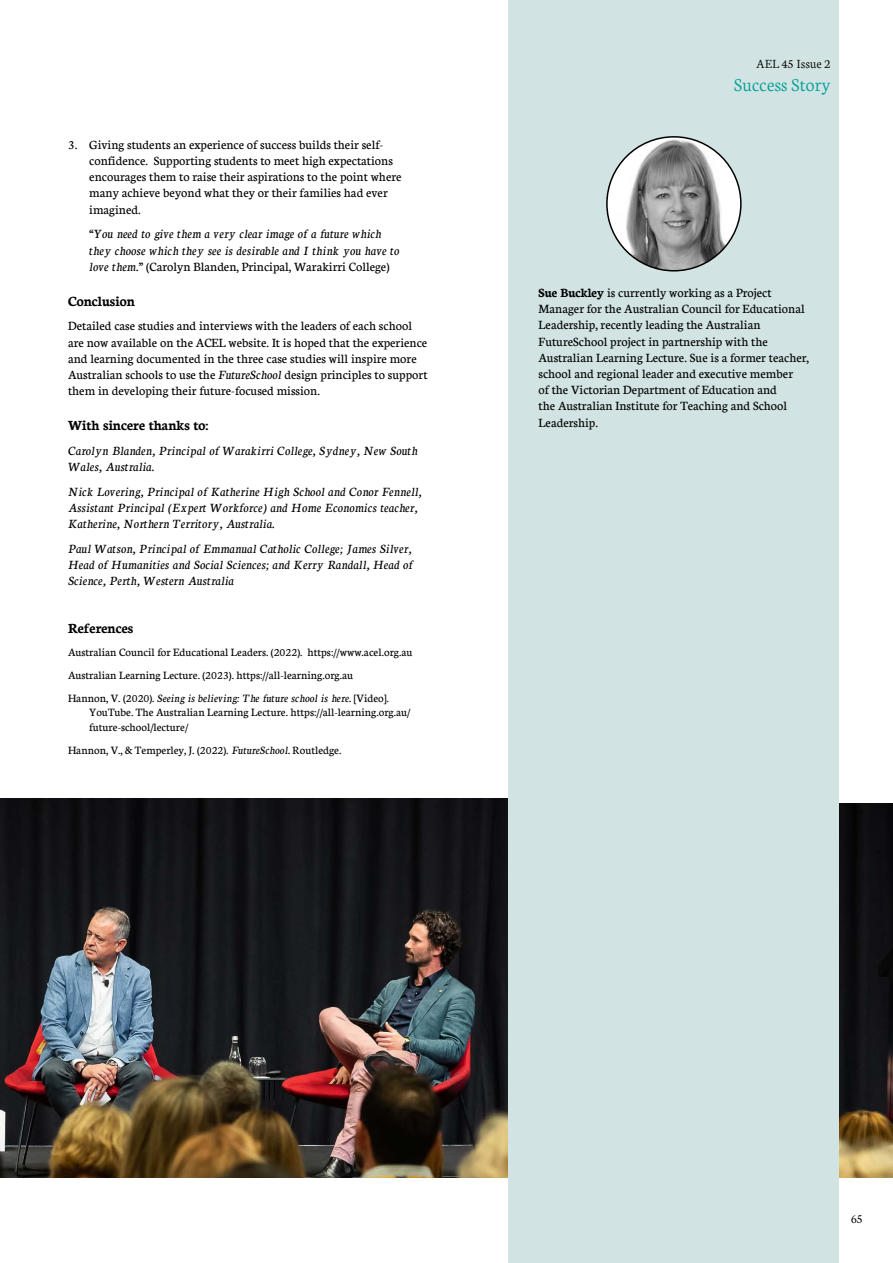
<style>
.page{position:relative;width:893px;height:1263px;background:#fff}
.page>*{position:absolute;margin:0;border:0;box-sizing:border-box;transform-origin:0 0}
.t1{font:300 19.5px "Neuton";color:#009f96}
.t2{font:700 15px "Neuton";color:#000}
.t3{font:13.5px/16.2px "Neuton";color:#000}
.t4{font:italic 13.5px/16.2px "Neuton";color:#000}
.t5{font:300 13.35px "Neuton";color:#000}
.t6{font:12px/23px "Neuton";color:#000}
.s1{font-style:normal}
.s2{font-style:italic}
.s3{font-weight:700}
</style>
<div class="page">
<img style="left:839px;top:804px;width:54px;height:374px">
<img style="left:0;top:798px;width:509px;height:380px">
<div style="left:509px;top:0;width:330px;height:1263px;background:#d1e3e2"></div>
<img style="left:607px;top:137px;width:134px;height:134px;border-radius:67px">
<p class="t3" style="left:89px;top:136px;width:314px;text-indent:-21px">3. Giving students an experience of success builds their self&shy;confidence. Supporting students to meet high expectations encourages them to raise their aspirations to the point where many achieve beyond what they or their families had ever imagined.</p>
<p class="t4" style="left:89px;top:226px;width:312px">“You need to give them a very clear image of a future which they choose which they see is desirable and I think you have to love them.” <span class="s1">(Carolyn Blanden, Principal, Warakirri College)</span></p>
<p class="t2" style="left:68px;top:291px;width:68px">Conclusion</p>
<p class="t3" style="left:68px;top:318px;width:361px">Detailed case studies and interviews with the leaders of each school are now available on the ACEL website. It is hoped that the experience and learning documented in the three case studies will inspire more Australian schools to use the <span class="s2">FutureSchool</span> design principles to support them in developing their future-focused mission.</p>
<p class="t2" style="left:68px;top:416px;width:142px">With sincere thanks to:</p>
<p class="t4" style="left:68px;top:442px;width:351px">Carolyn Blanden, Principal of Warakirri College, Sydney, New South<br>Wales, Australia.</p>
<p class="t4" style="left:68px;top:483px;width:355px">Nick Lovering, Principal of Katherine High School and Conor Fennell,<br>Assistant Principal (Expert Workforce) and Home Economics teacher,<br>Katherine, Northern Territory, Australia.</p>
<p class="t4" style="left:68px;top:540px;width:346px;text-align:justify">Paul Watson, Principal of Emmanual Catholic College; James Silver, Head of Humanities and Social Sciences; and Kerry Randall, Head of Science, Perth, Western Australia</p>
<p class="t2" style="left:68px;top:619px;width:67px">References</p>
<p class="t6" style="left:68px;top:640px;width:346px">Australian Council for Educational Leaders. (2022). https://www.acel.org.au<br>Australian Learning Lecture. (2023). https://all-learning.org.au<br>Hannon, V. (2020). <span class="s2">Seeing is believing: The future school is here.</span> [Video].</p>
<p class="t6" style="left:89px;top:705px;width:323px;line-height:14.4px">YouTube. The Australian Learning Lecture. https://all-learning.org.au/ future-school/lecture/</p>
<p class="t6" style="left:68px;top:738px;width:275px">Hannon, V., &amp; Temperley, J. (2022). <span class="s2">FutureSchool.</span> Routledge.</p>
<p class="t5" style="left:756px;top:55px;width:76px">AEL 45 Issue 2</p>
<h1 class="t1" style="left:734px;top:72px;width:98px">Success Story</h1>
<p class="t3" style="left:539px;top:284px;width:272px"><span class="s3">Sue Buckley</span> is currently working as a Project Manager for the Australian Council for Educational Leadership, recently leading the Australian FutureSchool project in partnership with the Australian Learning Lecture. Sue is a former teacher, school and regional leader and executive member<br>of the Victorian Department of Education and<br>the Australian Institute for Teaching and School Leadership.</p>
<p class="t5" style="left:851px;top:1210px;width:14px">65</p>
</div>
